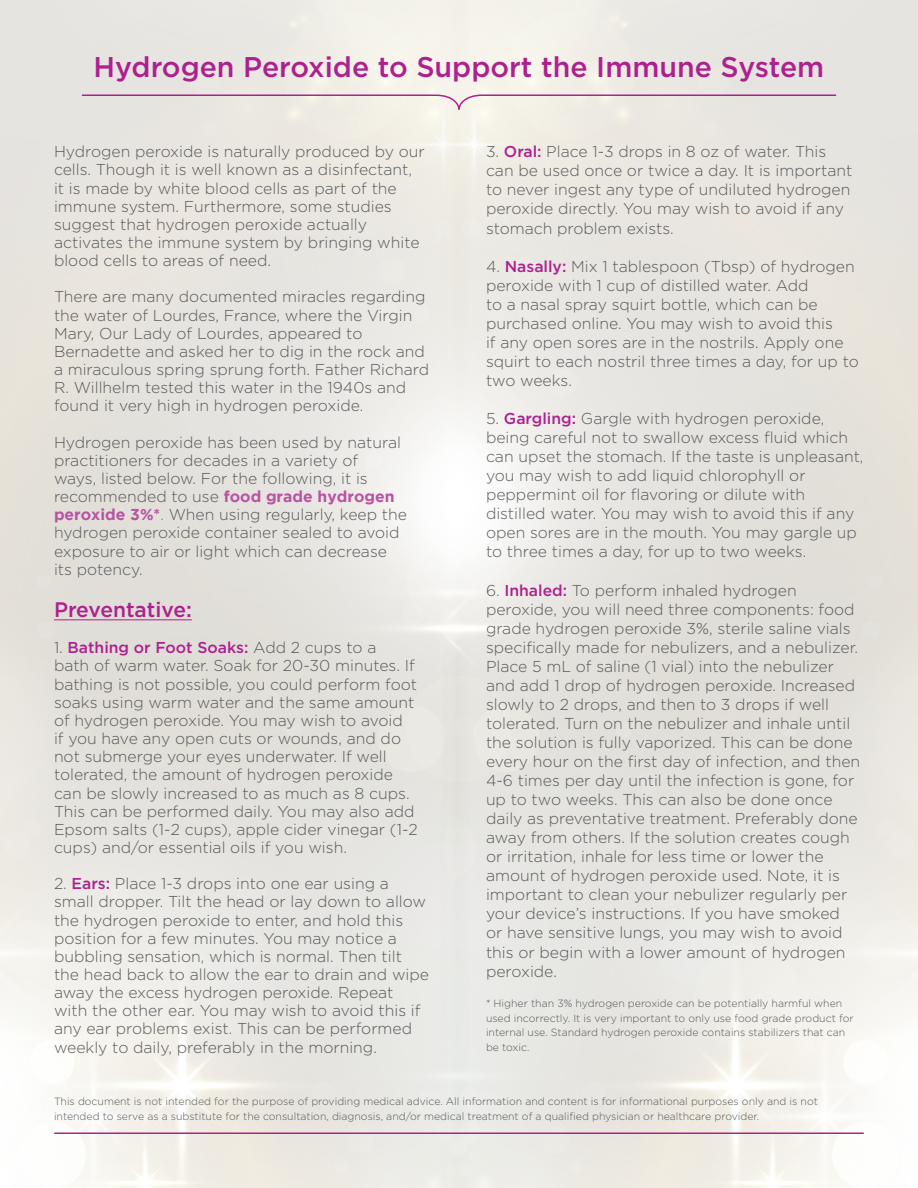
<style>
.page{position:relative;width:918px;height:1188px;background:#fff}
.page>*{position:absolute;margin:0;border:0;box-sizing:border-box;transform-origin:0 0}
.t1{font:500 28.5px "Gotham";color:#ad208e}
.t2{font:500 21px "Gotham";color:#ad208e}
.t3{font:300 15.75px/18.1px "Gotham";color:#57585a}
.t4{font:300 10.5px/14.5px "Gotham";color:#57585a}
.s1{font-weight:700;color:#b854a1}
.s2{color:#b854a1}
.s3{font-weight:500;color:#ad208e}
</style>
<div class="page">
<img style="left:0;top:0;width:440px;height:1188px">
<img style="left:440px;top:0;width:478px;height:1188px">
<hr style="left:54px;top:620px;width:138px;height:1px;background:#ad208e">
<svg style="left:81px;top:94px;width:756px;height:17px;background:#e7d8db"></svg>
<hr style="left:55px;top:1132px;width:808px;height:2px;background:#ad208e">
<p class="t1" style="left:94px;top:48px;width:732px">Hydrogen Peroxide to Support the Immune System</p>
<p class="t3" style="left:54px;top:142px;width:372px">Hydrogen peroxide is naturally produced by our cells. Though it is well known as a disinfectant, it is made by white blood cells as part of the immune system. Furthermore, some studies suggest that hydrogen peroxide actually activates the immune system by bringing white blood cells to areas of need.</p>
<p class="t3" style="left:54px;top:287px;width:377px">There are many documented miracles regarding the water of Lourdes, France, where the Virgin Mary, Our Lady of Lourdes, appeared to Bernadette and asked her to dig in the rock and a miraculous spring sprung forth. Father Richard R. Willhelm tested this water in the 1940s and found it very high in hydrogen peroxide.</p>
<p class="t3" style="left:54px;top:433px;width:355px">Hydrogen peroxide has been used by natural practitioners for decades in a variety of<br>ways, listed below. For the following, it is recommended to use <span class="s1">food grade hydrogen peroxide 3%*</span><span class="s2">.</span> When using regularly, keep the hydrogen peroxide container sealed to avoid exposure to air or light which can decrease its potency.</p>
<p class="t2" style="left:54px;top:596px;width:139px">Preventative:</p>
<p class="t3" style="left:54px;top:638px;width:365px">1. <span class="s3">Bathing or Foot Soaks:</span> Add 2 cups to a<br>bath of warm water. Soak for 20-30 minutes. If bathing is not possible, you could perform foot soaks using warm water and the same amount of hydrogen peroxide. You may wish to avoid<br>if you have any open cuts or wounds, and do not submerge your eyes underwater. If well tolerated, the amount of hydrogen peroxide can be slowly increased to as much as 8 cups.<br>This can be performed daily. You may also add Epsom salts (1-2 cups), apple cider vinegar (1-2 cups) and/or essential oils if you wish.</p>
<p class="t3" style="left:54px;top:874px;width:377px">2. <span class="s3">Ears:</span> Place 1-3 drops into one ear using a small dropper. Tilt the head or lay down to allow the hydrogen peroxide to enter, and hold this position for a few minutes. You may notice a bubbling sensation, which is normal. Then tilt the head back to allow the ear to drain and wipe away the excess hydrogen peroxide. Repeat with the other ear. You may wish to avoid this if any ear problems exist. This can be performed weekly to daily, preferably in the morning.</p>
<p class="t3" style="left:486px;top:142px;width:368px;line-height:19px">3. <span class="s3">Oral:</span> Place 1-3 drops in 8 oz of water. This can be used once or twice a day. It is important to never ingest any type of undiluted hydrogen peroxide directly. You may wish to avoid if any stomach problem exists.</p>
<p class="t3" style="left:486px;top:256px;width:374px;line-height:19px">4. <span class="s3">Nasally:</span> Mix 1 tablespoon (Tbsp) of hydrogen peroxide with 1 cup of distilled water. Add<br>to a nasal spray squirt bottle, which can be purchased online. You may wish to avoid this<br>if any open sores are in the nostrils. Apply one squirt to each nostril three times a day, for up to two weeks.</p>
<p class="t3" style="left:486px;top:409px;width:379px;line-height:19px">5. <span class="s3">Gargling:</span> Gargle with hydrogen peroxide, being careful not to swallow excess fluid which can upset the stomach. If the taste is unpleasant, you may wish to add liquid chlorophyll or peppermint oil for flavoring or dilute with distilled water. You may wish to avoid this if any open sores are in the mouth. You may gargle up to three times a day, for up to two weeks.</p>
<p class="t3" style="left:486px;top:580px;width:376px;line-height:19px">6. <span class="s3">Inhaled:</span> To perform inhaled hydrogen peroxide, you will need three components: food grade hydrogen peroxide 3%, sterile saline vials specifically made for nebulizers, and a nebulizer.<br>Place 5 mL of saline (1 vial) into the nebulizer and add 1 drop of hydrogen peroxide. Increased slowly to 2 drops, and then to 3 drops if well tolerated. Turn on the nebulizer and inhale until the solution is fully vaporized. This can be done every hour on the first day of infection, and then 4-6 times per day until the infection is gone, for up to two weeks. This can also be done once daily as preventative treatment. Preferably done away from others. If the solution creates cough or irritation, inhale for less time or lower the amount of hydrogen peroxide used. Note, it is important to clean your nebulizer regularly per your device’s instructions. If you have smoked or have sensitive lungs, you may wish to avoid this or begin with a lower amount of hydrogen peroxide.</p>
<p class="t4" style="left:486px;top:996px;width:369px">* Higher than 3% hydrogen peroxide can be potentially harmful when used incorrectly. It is very important to only use food grade product for internal use. Standard hydrogen peroxide contains stabilizers that can be toxic.</p>
<p class="t4" style="left:54px;top:1094px;width:765px">This document is not intended for the purpose of providing medical advice. All information and content is for informational purposes only and is not intended to serve as a substitute for the consultation, diagnosis, and/or medical treatment of a qualified physician or healthcare provider.</p>
</div>
